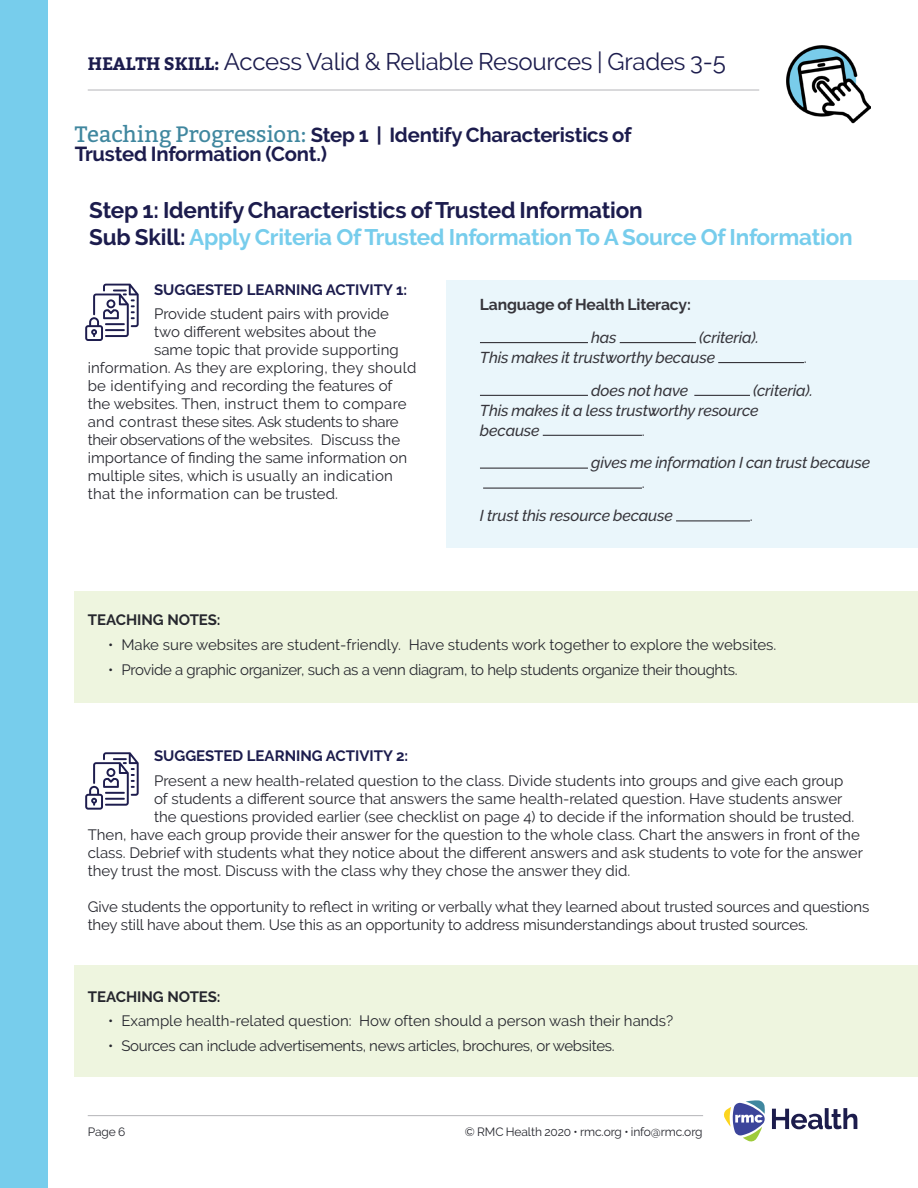
<style>
.page{position:relative;width:918px;height:1188px;background:#fff}
.page>*{position:absolute;margin:0;border:0;box-sizing:border-box;transform-origin:0 0}
.t1{font:24px "Raleway";letter-spacing:-.01em;color:#1c1c4d}
.Medium_Purple_Header{font:700 22.5px/27px "Raleway";letter-spacing:-.01em;color:#1c1c4d}
.t2{font:700 20.25px/18.9px "Raleway";letter-spacing:-.01em;color:#1c1c4d}
.t3{font:italic 500 15.75px/20px "Raleway";letter-spacing:-.01em;color:#36353b}
.t4{font:700 15.75px "Raleway";letter-spacing:-.01em;color:#36353b}
.t5{font:15.75px "Raleway";color:#36353b}
.Body_Copy{font:15px/18px "Raleway";color:#26272e}
.Body_Copy-2{font:15px "Raleway";letter-spacing:-.02em;color:#26272e}
.Body_Copy-3{font:15px "Raleway";letter-spacing:-.025em;color:#26272e}
.Small_Purple_Header{font:700 15px "Raleway";color:#1c1c4d}
.Body_Copy-4{font:15px "Raleway";letter-spacing:.02em;color:#26272e}
.Body_Copy-5{font:700 15px "Raleway";color:#26272e}
.t6{font:12px "Raleway";letter-spacing:-.01em;color:#26272e}
.s1{font-family:"Bitter";font-weight:700;font-size:18px}
.s2{font-family:"Bitter";font-weight:400;font-size:22.35px;color:#40879f}
.s3{color:#77cdec}
.s4{font-weight:400;font-style:normal}
</style>
<div class="page">
<div style="left:0;top:0;width:47px;height:1188px;background:#77cdec"></div>
<svg style="left:724px;top:1100px;width:41px;height:42px"></svg>
<svg style="left:772px;top:1108px;width:85px;height:21px"></svg>
<hr style="left:88px;top:1115px;width:615px;height:1px;background:#b4b5b8">
<hr style="left:88px;top:90px;width:671px;height:1px;background:#b4b5b8">
<img style="left:787px;top:46px;width:84px;height:78px">
<div style="left:74px;top:592px;width:844px;height:111px;background:#eef5df"></div>
<div style="left:74px;top:965px;width:844px;height:111px;background:#eef5df"></div>
<div style="left:446px;top:281px;width:472px;height:267px;background:#eaf6fb"></div>
<hr style="left:480px;top:342px;width:108px;height:1px;background:#36353b">
<hr style="left:620px;top:342px;width:76px;height:1px;background:#36353b">
<hr style="left:718px;top:362px;width:86px;height:1px;background:#36353b">
<hr style="left:480px;top:395px;width:108px;height:1px;background:#36353b">
<hr style="left:694px;top:395px;width:56px;height:1px;background:#36353b">
<hr style="left:543px;top:435px;width:99px;height:1px;background:#36353b">
<hr style="left:480px;top:468px;width:108px;height:1px;background:#36353b">
<hr style="left:483px;top:488px;width:159px;height:1px;background:#36353b">
<hr style="left:676px;top:520px;width:74px;height:1px;background:#36353b">
<svg style="left:85px;top:284px;width:54px;height:57px"></svg>
<svg style="left:85px;top:752px;width:54px;height:58px"></svg>
<h1 class="t1" style="left:88px;top:47px;width:640px"><span class="s1">HEALTH SKILL:</span> Access Valid &amp; Reliable Resources | Grades 3-5</h1>
<p class="t2" style="left:75px;top:126px;width:558px"><span class="s2">Teaching Progression:</span> Step 1 | Identify Characteristics of<br>Trusted Information (Cont.)</p>
<p class="Medium_Purple_Header" style="left:89px;top:197px;width:765px">Step 1: Identify Characteristics of Trusted Information<br>Sub Skill: <span class="s3">Apply Criteria Of Trusted Information To A Source Of Information</span></p>
<p class="Small_Purple_Header" style="left:154px;top:281px;width:255px">SUGGESTED LEARNING ACTIVITY 1:</p>
<p class="Body_Copy" style="left:154px;top:305px;width:236px">Provide student pairs with provide</p>
<p class="Body_Copy" style="left:154px;top:323px;width:224px">two different websites about the</p>
<p class="Body_Copy" style="left:154px;top:341px;width:246px">same topic that provide supporting</p>
<p class="Body_Copy" style="left:88px;top:359px;width:330px">information. As they are exploring, they should</p>
<p class="Body_Copy" style="left:88px;top:377px;width:306px">be identifying and recording the features of</p>
<p class="Body_Copy" style="left:88px;top:395px;width:320px">the websites. Then, instruct them to compare</p>
<p class="Body_Copy-3" style="left:88px;top:413px;width:312px">and contrast these sites. Ask students to share</p>
<p class="Body_Copy-3" style="left:88px;top:431px;width:314px">their observations of the websites. Discuss the</p>
<p class="Body_Copy" style="left:88px;top:449px;width:321px">importance of finding the same information on</p>
<p class="Body_Copy" style="left:88px;top:467px;width:307px">multiple sites, which is usually an indication</p>
<p class="Body_Copy-4" style="left:88px;top:485px;width:252px">that the information can be trusted.</p>
<p class="t4" style="left:480px;top:296px;width:212px">Language of Health Literacy:</p>
<p class="t3" style="left:591px;top:327px;width:27px">has</p>
<p class="t3" style="left:480px;top:327px;width:280px;text-indent:219px">(criteria).<br>This makes it trustworthy because</p>
<p class="t5" style="left:804px;top:348px;width:4px">.</p>
<p class="t3" style="left:480px;top:380px;width:334px;text-indent:273px">(criteria).<br>This makes it a less trustworthy resource because</p>
<p class="t5" style="left:642px;top:421px;width:4px">.</p>
<p class="t3" style="left:642px;top:453px;width:230px;text-indent:-51px">gives me information I can trust because <span class="s4">.</span></p>
<p class="t3" style="left:480px;top:506px;width:194px">I trust this resource because</p>
<p class="t5" style="left:750px;top:507px;width:4px">.</p>
<p class="t3" style="left:591px;top:380px;width:99px">does not have</p>
<p class="Body_Copy-5" style="left:88px;top:612px;width:134px">TEACHING NOTES:</p>
<p class="Body_Copy" style="left:108px;top:636px;width:670px">• Make sure websites are student-friendly. Have students work together to explore the websites.</p>
<p class="Body_Copy-2" style="left:108px;top:661px;width:631px">• Provide a graphic organizer, such as a venn diagram, to help students organize their thoughts.</p>
<p class="Small_Purple_Header" style="left:154px;top:747px;width:256px">SUGGESTED LEARNING ACTIVITY 2:</p>
<p class="Body_Copy" style="left:154px;top:771px;width:691px">Present a new health-related question to the class. Divide students into groups and give each group</p>
<p class="Body_Copy" style="left:154px;top:789px;width:690px">of students a different source that answers the same health-related question. Have students answer</p>
<p class="Body_Copy" style="left:154px;top:807px;width:702px">the questions provided earlier (see checklist on page 4) to decide if the information should be trusted.</p>
<p class="Body_Copy" style="left:88px;top:825px;width:774px">Then, have each group provide their answer for the question to the whole class. Chart the answers in front of the</p>
<p class="Body_Copy" style="left:88px;top:843px;width:777px">class. Debrief with students what they notice about the different answers and ask students to vote for the answer</p>
<p class="Body_Copy" style="left:88px;top:861px;width:544px">they trust the most. Discuss with the class why they chose the answer they did.</p>
<p class="Body_Copy" style="left:88px;top:897px;width:783px">Give students the opportunity to reflect in writing or verbally what they learned about trusted sources and questions they still have about them. Use this as an opportunity to address misunderstandings about trusted sources.</p>
<p class="Body_Copy-5" style="left:88px;top:988px;width:134px">TEACHING NOTES:</p>
<p class="Body_Copy" style="left:108px;top:1012px;width:567px">• Example health-related question: How often should a person wash their hands?</p>
<p class="Body_Copy-2" style="left:108px;top:1037px;width:508px">• Sources can include advertisements, news articles, brochures, or websites.</p>
<p class="t6" style="left:88px;top:1125px;width:39px">Page 6</p>
<p class="t6" style="left:465px;top:1125px;width:239px">© RMC Health 2020 • rmc.org • info@rmc.org</p>
</div>
